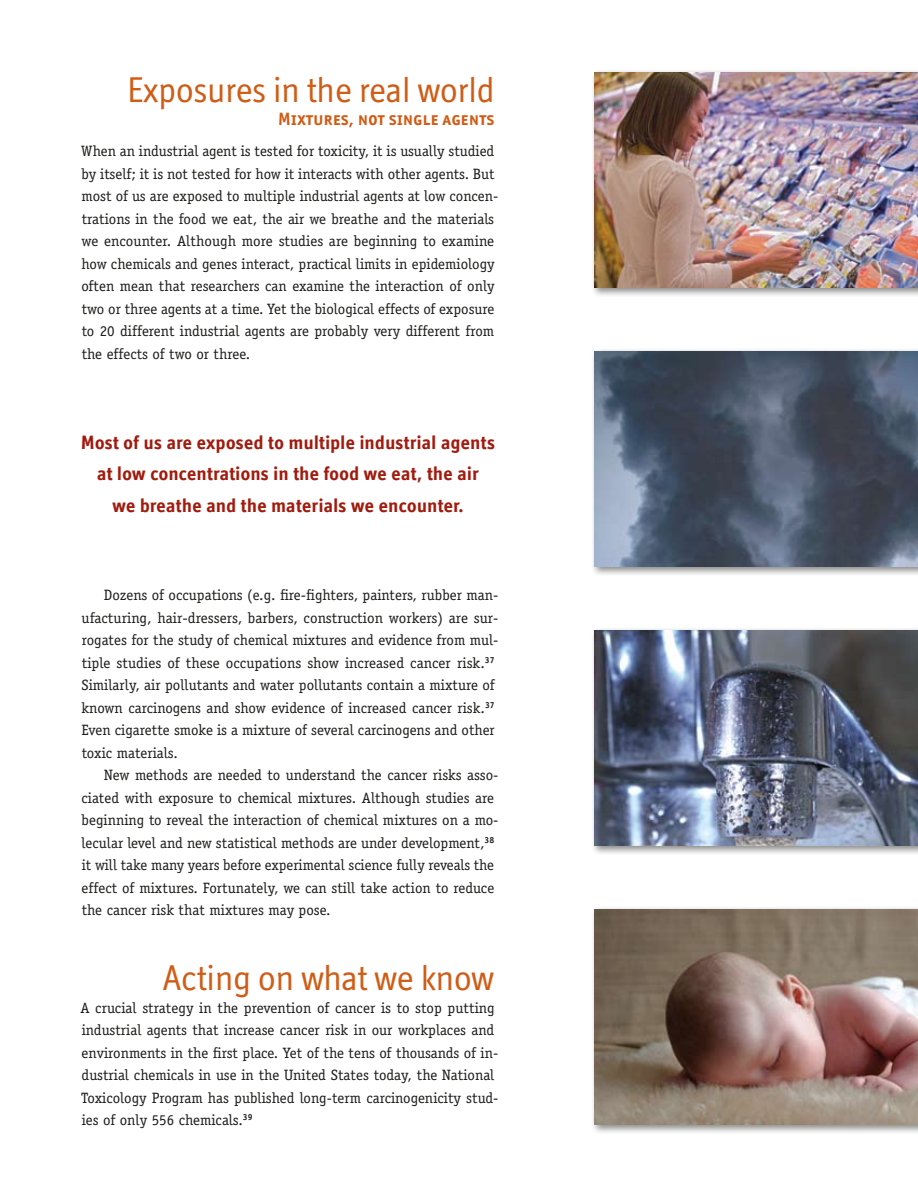
<style>
.page{position:relative;width:918px;height:1188px;background:#fff}
.page>*{position:absolute;margin:0;border:0;box-sizing:border-box;transform-origin:0 0}
.t1{font:36px "Officina Display ITC Std";color:#d05c16}
.t2{font:700 19.5px/31.5px "Officina Display ITC Std";letter-spacing:.025em;color:#a11b0e;text-align:center}
.t3{font:18px "Officina San ITC Bold SC";letter-spacing:.025em;color:#d05c16}
.t4{font:15px/22.5px "Officina Serif";color:#1c1c1a}
</style>
<div class="page">
<div style="left:590px;top:347px;width:328px;height:229px;background:#1c1c1a;opacity:.5"></div>
<img style="left:594px;top:351px;width:324px;height:216px">
<div style="left:590px;top:626px;width:328px;height:229px;background:#1c1c1a;opacity:.5"></div>
<img style="left:594px;top:630px;width:324px;height:216px">
<div style="left:590px;top:905px;width:328px;height:229px;background:#1c1c1a;opacity:.5"></div>
<img style="left:594px;top:909px;width:324px;height:216px">
<div style="left:590px;top:68px;width:328px;height:229px;background:#1c1c1a;opacity:.5"></div>
<img style="left:594px;top:72px;width:324px;height:216px">
<p class="t1" style="left:128px;top:69px;width:369px">Exposures in the real world</p>
<p class="t3" style="left:278px;top:107px;width:218px">Mixtures, not single agents</p>
<p class="t4" style="left:81px;top:140px;width:419px">When an industrial agent is tested for toxicity, it is usually studied by itself; it is not tested for how it interacts with other agents. But most of us are exposed to multiple industrial agents at low concen&shy;trations in the food we eat, the air we breathe and the materials we encounter. Although more studies are beginning to examine how chemicals and genes interact, practical limits in epidemiology often mean that researchers can examine the interaction of only two or three agents at a time. Yet the biological effects of exposure to 20 different industrial agents are probably very different from the effects of two or three.</p>
<p class="t2" style="left:81px;top:426px;width:415px">Most of us are exposed to multiple industrial agents at low concentrations in the food we eat, the air<br>we breathe and the materials we encounter.</p>
<p class="t4" style="left:104px;top:584px;width:396px">Dozens of occupations (e.g. fire-fighters, painters, rubber man-</p>
<p class="t4" style="left:82px;top:606px;width:419px">ufacturing, hair-dressers, barbers, construction workers) are sur-</p>
<p class="t4" style="left:82px;top:629px;width:418px">rogates for the study of chemical mixtures and evidence from mul-</p>
<p class="t4" style="left:82px;top:651px;width:415px">tiple studies of these occupations show increased cancer risk.<sup>37</sup></p>
<p class="t4" style="left:82px;top:674px;width:415px">Similarly, air pollutants and water pollutants contain a mixture of</p>
<p class="t4" style="left:82px;top:696px;width:415px">known carcinogens and show evidence of increased cancer risk.<sup>37</sup></p>
<p class="t4" style="left:81px;top:719px;width:415px">Even cigarette smoke is a mixture of several carcinogens and other</p>
<p class="t4" style="left:82px;top:741px;width:98px">toxic materials.</p>
<p class="t4" style="left:104px;top:764px;width:396px">New methods are needed to understand the cancer risks asso-</p>
<p class="t4" style="left:81px;top:786px;width:414px">ciated with exposure to chemical mixtures. Although studies are</p>
<p class="t4" style="left:82px;top:809px;width:418px">beginning to reveal the interaction of chemical mixtures on a mo-</p>
<p class="t4" style="left:82px;top:831px;width:414px">lecular level and new statistical methods are under development,<sup>38</sup></p>
<p class="t4" style="left:82px;top:854px;width:414px">it will take many years before experimental science fully reveals the</p>
<p class="t4" style="left:82px;top:876px;width:414px">effect of mixtures. Fortunately, we can still take action to reduce</p>
<p class="t4" style="left:82px;top:899px;width:250px">the cancer risk that mixtures may pose.</p>
<p class="t1" style="left:163px;top:957px;width:333px">Acting on what we know</p>
<p class="t4" style="left:80px;top:996px;width:420px">A crucial strategy in the prevention of cancer is to stop putting industrial agents that increase cancer risk in our workplaces and environments in the first place. Yet of the tens of thousands of in&shy;dustrial chemicals in use in the United States today, the National Toxicology Program has published long-term carcinogenicity stud&shy;ies of only 556 chemicals.<sup>39</sup></p>
</div>
